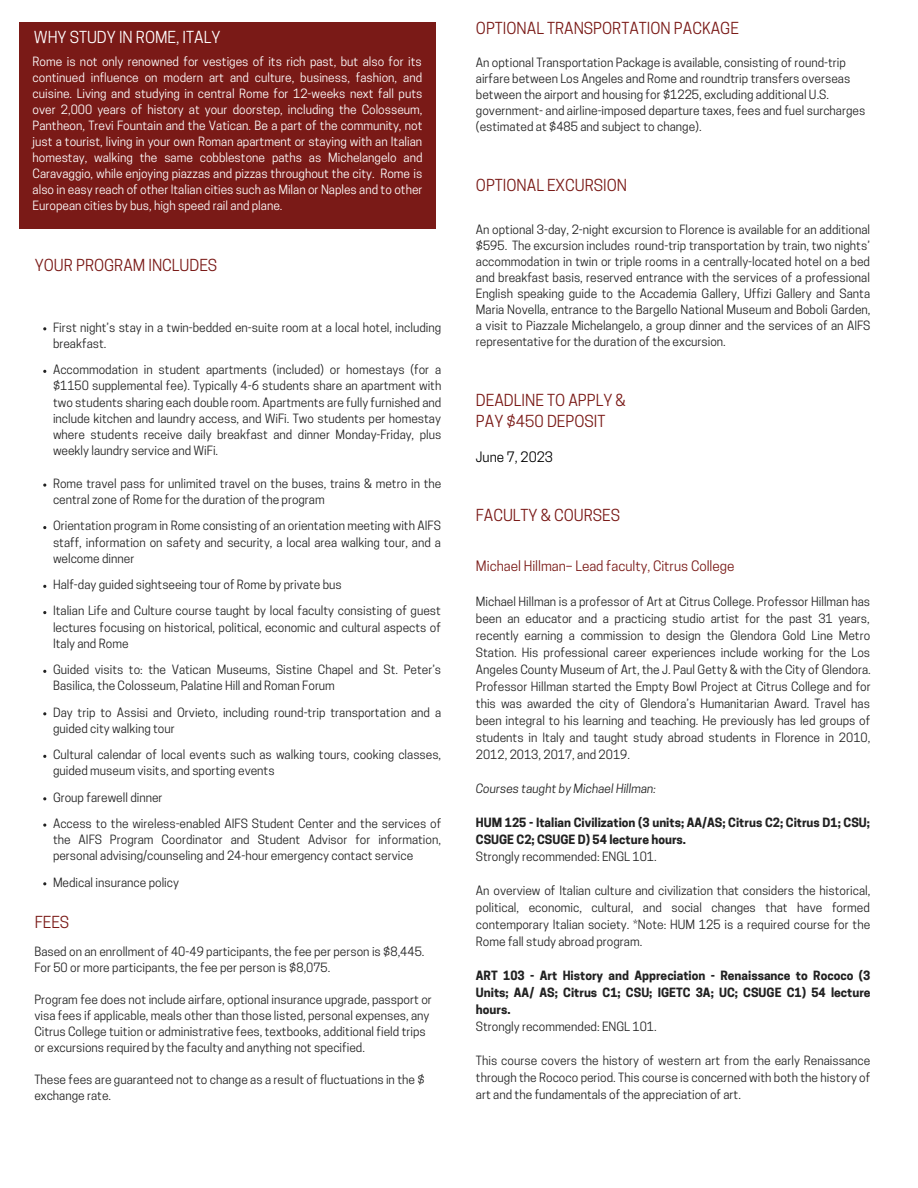
<style>
.page{position:relative;width:918px;height:1188px;background:#fff}
.page>*{position:absolute;margin:0;border:0;box-sizing:border-box;transform-origin:0 0}
.t1{font:15.6px/21.3px "Cooper Hewitt";color:#7a1a17}
.t2{font:15.6px "Cooper Hewitt";color:#fff}
.t3{font:13.5px "Cooper Hewitt";color:#7a1a17}
.t4{font:13.5px "Cooper Hewitt";color:#000}
.t5{font:12px/16px "Cooper Hewitt";color:#222}
.t6{font:12px/16px "Cooper Hewitt";color:#fff;text-align:justify}
.t7{font:700 12px/17px "Cooper Hewitt";color:#222}
.t8{font:italic 12px "Cooper Hewitt";color:#222}
</style>
<div class="page">
<div style="left:19px;top:22px;width:417px;height:207px;background:#7a1a17"></div>
<h1 class="t2" style="left:34px;top:31px;width:188px">WHY STUDY IN ROME, ITALY</h1>
<p class="t6" style="left:33px;top:55px;width:391px">Rome is not only renowned for vestiges of its rich past, but also for its continued influence on modern art and culture, business, fashion, and cuisine. Living and studying in central Rome for 12-weeks next fall puts over 2,000 years of history at your doorstep, including the Colosseum, Pantheon, Trevi Fountain and the Vatican. Be a part of the community, not just a tourist, living in your own Roman apartment or staying with an Italian homestay, walking the same cobblestone paths as Michelangelo and Caravaggio, while enjoying piazzas and pizzas throughout the city. Rome is also in easy reach of other Italian cities such as Milan or Naples and to other European cities by bus, high speed rail and plane.</p>
<h1 class="t1" style="left:35px;top:256px;width:184px">YOUR PROGRAM INCLUDES</h1>
<p class="t5" style="left:53px;top:321px;width:390px">First night’s stay in a twin-bedded en-suite room at a local hotel, including breakfast.</p>
<p class="t5" style="left:53px;top:363px;width:390px;text-align:justify">Accommodation in student apartments (included) or homestays (for a $1150 supplemental fee). Typically 4-6 students share an apartment with two students sharing each double room. Apartments are fully furnished and include kitchen and laundry access, and WiFi. Two students per homestay where students receive daily breakfast and dinner Monday-Friday, plus weekly laundry service and WiFi.</p>
<p class="t5" style="left:53px;top:477px;width:390px">Rome travel pass for unlimited travel on the buses, trains &amp; metro in the central zone of Rome for the duration of the program</p>
<p class="t5" style="left:53px;top:519px;width:389px;text-align:justify">Orientation program in Rome consisting of an orientation meeting with AIFS staff, information on safety and security, a local area walking tour, and a welcome dinner</p>
<p class="t5" style="left:53px;top:573px;width:389px;line-height:26.2px">Half-day guided sightseeing tour of Rome by private bus<br>Italian Life and Culture course taught by local faculty consisting of guest</p>
<p class="t5" style="left:53px;top:621px;width:389px">lectures focusing on historical, political, economic and cultural aspects of<br>Italy and Rome</p>
<p class="t5" style="left:53px;top:663px;width:390px">Guided visits to: the Vatican Museums, Sistine Chapel and St. Peter’s<br>Basilica, the Colosseum, Palatine Hill and Roman Forum</p>
<p class="t5" style="left:53px;top:706px;width:390px">Day trip to Assisi and Orvieto, including round-trip transportation and a guided city walking tour</p>
<p class="t5" style="left:53px;top:748px;width:390px">Cultural calendar of local events such as walking tours, cooking classes, guided museum visits, and sporting events</p>
<p class="t5" style="left:53px;top:786px;width:390px;line-height:26.2px">Group farewell dinner<br>Access to the wireless-enabled AIFS Student Center and the services of</p>
<p class="t5" style="left:53px;top:833px;width:389px">the AIFS Program Coordinator and Student Advisor for information, personal advising/counseling and 24-hour emergency contact service</p>
<p class="t5" style="left:53px;top:876px;width:127px">Medical insurance policy</p>
<h1 class="t1" style="left:35px;top:913px;width:36px">FEES</h1>
<p class="t5" style="left:34px;top:945px;width:392px">Based on an enrollment of 40-49 participants, the fee per person is $8,445.<br>For 50 or more participants, the fee per person is $8,075.</p>
<p class="t5" style="left:34px;top:993px;width:399px">Program fee does not include airfare, optional insurance upgrade, passport or visa fees if applicable, meals other than those listed, personal expenses, any Citrus College tuition or administrative fees, textbooks, additional field trips or excursions required by the faculty and anything not specified.</p>
<p class="t5" style="left:34px;top:1073px;width:392px">These fees are guaranteed not to change as a result of fluctuations in the $ exchange rate.</p>
<h1 class="t1" style="left:476px;top:19px;width:264px">OPTIONAL TRANSPORTATION PACKAGE</h1>
<p class="t5" style="left:476px;top:56px;width:391px">An optional Transportation Package is available, consisting of round-trip airfare between Los Angeles and Rome and roundtrip transfers overseas between the airport and housing for $1225, excluding additional U.S. government- and airline-imposed departure taxes, fees and fuel surcharges (estimated at $485 and subject to change).</p>
<h1 class="t1" style="left:476px;top:176px;width:153px">OPTIONAL EXCURSION</h1>
<p class="t5" style="left:476px;top:223px;width:396px;text-align:justify">An optional 3-day, 2-night excursion to Florence is available for an additional $595. The excursion includes round-trip transportation by train, two nights’ accommodation in twin or triple rooms in a centrally-located hotel on a bed and breakfast basis, reserved entrance with the services of a professional English speaking guide to the Accademia Gallery, Uffizi Gallery and Santa Maria Novella, entrance to the Bargello National Museum and Boboli Garden, a visit to Piazzale Michelangelo, a group dinner and the services of an AIFS representative for the duration of the excursion.</p>
<h1 class="t1" style="left:476px;top:391px;width:151px">DEADLINE TO APPLY &amp;<br>PAY $450 DEPOSIT</h1>
<p class="t4" style="left:476px;top:451px;width:79px">June 7, 2023</p>
<h1 class="t1" style="left:476px;top:506px;width:146px">FACULTY &amp; COURSES</h1>
<p class="t3" style="left:476px;top:561px;width:260px">Michael Hillman– Lead faculty, Citrus College</p>
<p class="t5" style="left:476px;top:595px;width:396px;line-height:17px;text-align:justify">Michael Hillman is a professor of Art at Citrus College. Professor Hillman has been an educator and a practicing studio artist for the past 31 years, recently earning a commission to design the Glendora Gold Line Metro Station. His professional career experiences include working for the Los Angeles County Museum of Art, the J. Paul Getty &amp; with the City of Glendora.<br>Professor Hillman started the Empty Bowl Project at Citrus College and for this was awarded the city of Glendora’s Humanitarian Award. Travel has been integral to his learning and teaching. He previously has led groups of students in Italy and taught study abroad students in Florence in 2010, 2012, 2013, 2017, and 2019.</p>
<p class="t8" style="left:476px;top:784px;width:182px">Courses taught by Michael Hillman:</p>
<p class="t7" style="left:476px;top:816px;width:396px">HUM 125 - Italian Civilization (3 units; AA/AS; Citrus C2; Citrus D1; CSU;<br>CSUGE C2; CSUGE D) 54 lecture hours.</p>
<p class="t5" style="left:476px;top:850px;width:182px">Strongly recommended: ENGL 101.</p>
<p class="t5" style="left:476px;top:884px;width:396px;line-height:17px;text-align:justify">An overview of Italian culture and civilization that considers the historical, political, economic, cultural, and social changes that have formed contemporary Italian society. *Note: HUM 125 is a required course for the Rome fall study abroad program.</p>
<p class="t7" style="left:476px;top:969px;width:396px;text-align:justify">ART 103 - Art History and Appreciation - Renaissance to Rococo (3<br>Units; AA/ AS; Citrus C1; CSU; IGETC 3A; UC; CSUGE C1) 54 lecture hours.</p>
<p class="t5" style="left:476px;top:1020px;width:182px">Strongly recommended: ENGL 101.</p>
<p class="t5" style="left:476px;top:1054px;width:396px;line-height:17px;text-align:justify">This course covers the history of western art from the early Renaissance through the Rococo period. This course is concerned with both the history of art and the fundamentals of the appreciation of art.</p>
</div>
